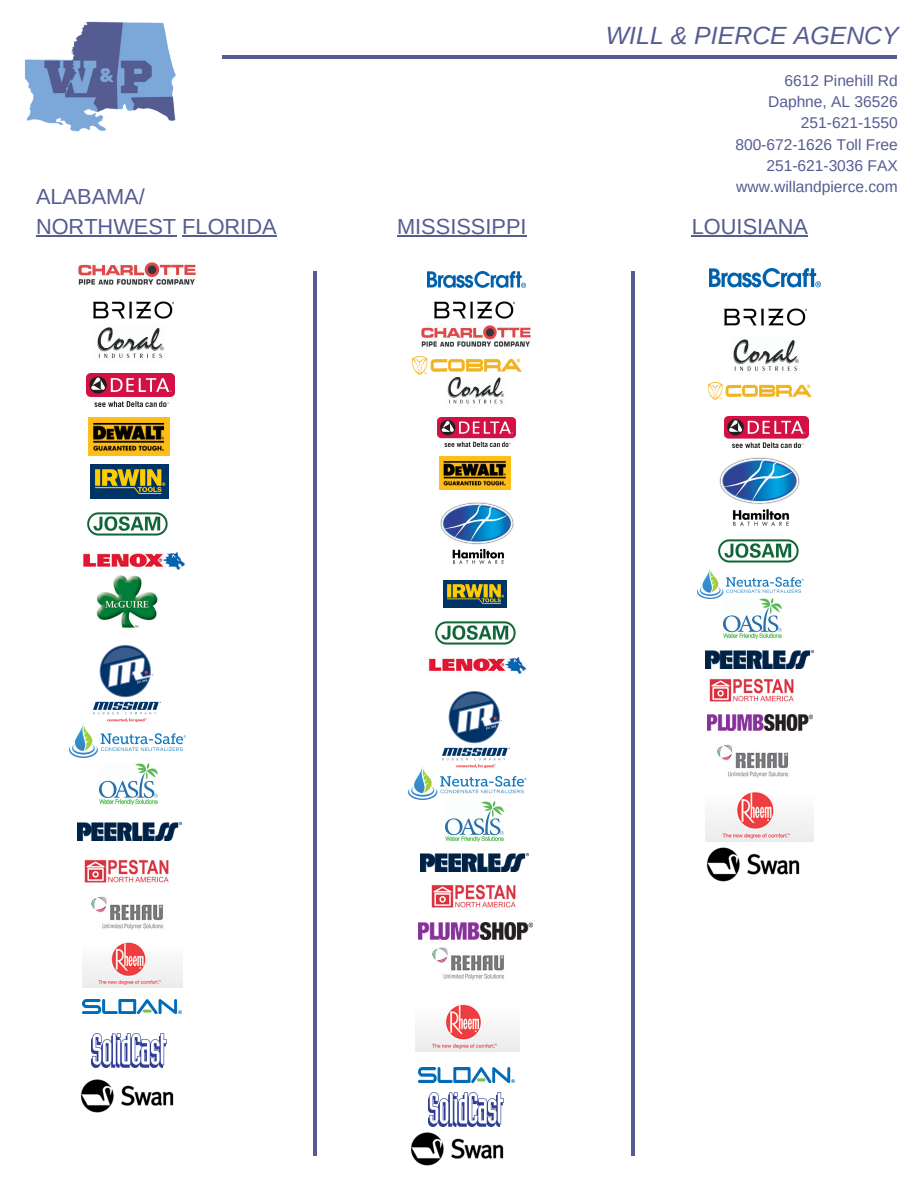
<style>
.page{position:relative;width:918px;height:1188px;background:#fff}
.page>*{position:absolute;margin:0;border:0;box-sizing:border-box;transform-origin:0 0}
.t1{font:italic 24.9px "Arimo";color:#555c92}
.t2{font:21.75px/30.3px "Arimo";color:#555c92}
.t3{font:15.6px/21.3px "Arimo";color:#555c92;text-align:right}
</style>
<div class="page">
<img style="left:25px;top:21px;width:151px;height:111px">
<hr style="left:222px;top:55px;width:22px;height:3px;background:#555c92">
<hr style="left:876px;top:55px;width:21px;height:3px;background:#555c92">
<hr style="left:243px;top:55px;width:147px;height:3px;background:#555c92">
<hr style="left:390px;top:55px;width:147px;height:3px;background:#555c92">
<hr style="left:536px;top:55px;width:147px;height:3px;background:#555c92">
<hr style="left:683px;top:55px;width:147px;height:3px;background:#555c92">
<hr style="left:829px;top:55px;width:47px;height:3px;background:#555c92">
<svg style="left:36px;top:235px;width:140px;height:1px"></svg>
<svg style="left:182px;top:235px;width:95px;height:1px"></svg>
<img style="left:79px;top:262px;width:117px;height:23px">
<img style="left:97px;top:327px;width:67px;height:31px">
<img style="left:87px;top:374px;width:87px;height:32px">
<img style="left:89px;top:417px;width:81px;height:39px">
<img style="left:90px;top:465px;width:79px;height:33px">
<img style="left:83px;top:552px;width:102px;height:18px">
<img style="left:87px;top:512px;width:81px;height:24px">
<img style="left:97px;top:575px;width:61px;height:53px">
<img style="left:93px;top:646px;width:68px;height:75px">
<img style="left:70px;top:723px;width:116px;height:34px">
<img style="left:99px;top:764px;width:59px;height:40px">
<img style="left:84px;top:859px;width:85px;height:24px">
<img style="left:91px;top:896px;width:72px;height:34px">
<img style="left:82px;top:942px;width:100px;height:46px">
<img style="left:82px;top:999px;width:99px;height:15px">
<img style="left:91px;top:1034px;width:75px;height:34px">
<img style="left:80px;top:1079px;width:94px;height:34px">
<svg style="left:397px;top:235px;width:130px;height:1px"></svg>
<img style="left:428px;top:271px;width:97px;height:17px">
<img style="left:422px;top:325px;width:109px;height:21px">
<img style="left:447px;top:377px;width:58px;height:27px">
<img style="left:438px;top:417px;width:77px;height:30px">
<img style="left:440px;top:457px;width:71px;height:32px">
<img style="left:443px;top:580px;width:63px;height:28px">
<img style="left:440px;top:502px;width:74px;height:62px">
<img style="left:428px;top:657px;width:98px;height:35px">
<img style="left:435px;top:621px;width:81px;height:24px">
<img style="left:442px;top:692px;width:68px;height:74px">
<img style="left:408px;top:766px;width:118px;height:34px">
<img style="left:446px;top:801px;width:58px;height:41px">
<img style="left:431px;top:884px;width:85px;height:24px">
<img style="left:420px;top:939px;width:94px;height:41px">
<img style="left:415px;top:1004px;width:105px;height:48px">
<img style="left:418px;top:1068px;width:96px;height:14px">
<img style="left:429px;top:1092px;width:75px;height:34px">
<img style="left:410px;top:1132px;width:94px;height:34px">
<svg style="left:692px;top:235px;width:116px;height:1px"></svg>
<img style="left:710px;top:269px;width:110px;height:19px">
<img style="left:733px;top:339px;width:66px;height:32px">
<img style="left:724px;top:416px;width:85px;height:32px">
<img style="left:719px;top:457px;width:81px;height:68px">
<img style="left:718px;top:539px;width:81px;height:24px">
<img style="left:698px;top:568px;width:105px;height:30px">
<img style="left:723px;top:598px;width:59px;height:41px">
<img style="left:709px;top:678px;width:85px;height:24px">
<img style="left:717px;top:744px;width:72px;height:34px">
<img style="left:705px;top:792px;width:108px;height:50px">
<img style="left:706px;top:847px;width:94px;height:35px">
<hr style="left:313px;top:1137px;width:3px;height:19px;background:#555c92">
<hr style="left:313px;top:271px;width:3px;height:19px;background:#555c92">
<hr style="left:313px;top:1008px;width:3px;height:129px;background:#555c92">
<hr style="left:313px;top:879px;width:3px;height:129px;background:#555c92">
<hr style="left:313px;top:750px;width:3px;height:129px;background:#555c92">
<hr style="left:313px;top:621px;width:3px;height:129px;background:#555c92">
<hr style="left:313px;top:492px;width:3px;height:129px;background:#555c92">
<hr style="left:313px;top:362px;width:3px;height:130px;background:#555c92">
<hr style="left:313px;top:289px;width:3px;height:74px;background:#555c92">
<hr style="left:631px;top:1137px;width:4px;height:19px;background:#555c92">
<hr style="left:631px;top:271px;width:4px;height:19px;background:#555c92">
<hr style="left:631px;top:1008px;width:4px;height:129px;background:#555c92">
<hr style="left:631px;top:879px;width:4px;height:129px;background:#555c92">
<hr style="left:631px;top:750px;width:4px;height:129px;background:#555c92">
<hr style="left:631px;top:621px;width:4px;height:129px;background:#555c92">
<hr style="left:631px;top:492px;width:4px;height:129px;background:#555c92">
<hr style="left:631px;top:362px;width:4px;height:130px;background:#555c92">
<hr style="left:631px;top:289px;width:4px;height:74px;background:#555c92">
<img style="left:93px;top:302px;width:80px;height:16px">
<img style="left:78px;top:822px;width:103px;height:18px">
<img style="left:434px;top:302px;width:80px;height:16px">
<img style="left:413px;top:357px;width:109px;height:18px">
<img style="left:421px;top:854px;width:108px;height:18px">
<img style="left:418px;top:922px;width:114px;height:17px">
<img style="left:708px;top:714px;width:104px;height:16px">
<img style="left:705px;top:650px;width:108px;height:18px">
<img style="left:709px;top:382px;width:102px;height:17px">
<img style="left:724px;top:308px;width:83px;height:17px">
<h2 class="t2" style="left:36px;top:181px;width:242px">ALABAMA/<br>NORTHWEST FLORIDA</h2>
<h1 class="t1" style="left:606px;top:21px;width:295px">WILL &amp; PIERCE AGENCY</h1>
<p class="t3" style="left:735px;top:69px;width:164px">6612 Pinehill Rd<br>Daphne, AL 36526<br>251-621-1550<br>800-672-1626 Toll Free<br>251-621-3036 FAX www.willandpierce.com</p>
<h2 class="t2" style="left:397px;top:211px;width:131px">MISSISSIPPI</h2>
<h2 class="t2" style="left:692px;top:211px;width:118px">LOUISIANA</h2>
</div>
